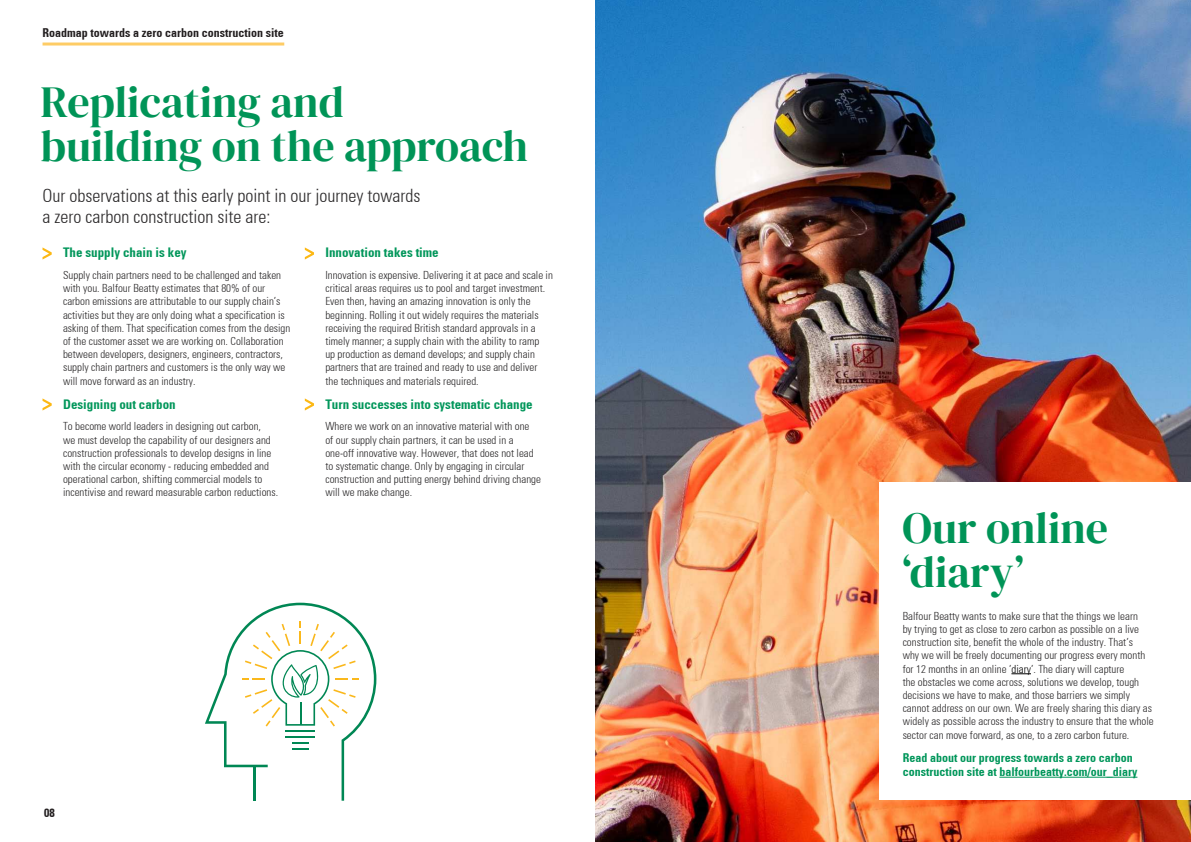
<style>
.page{position:relative;width:1191px;height:842px;background:#fff}
.page>*{position:absolute;margin:0;border:0;box-sizing:border-box;transform-origin:0 0}
.t1{font:44px/44px "DM Serif Display";color:#009457}
.t2{font:300 condensed 18px/21.6px "Univers";color:#2a2829}
.t3{font:700 condensed 13px "Univers";color:#00965a}
.t4{font:700 condensed 12px/14.4px "Univers";color:#00965a}
.t5{font:700 condensed 12px "Univers";color:#231f20}
.t6{font:300 condensed 11px/13.2px "Univers";color:#2a2829}
.s1{color:#000}
</style>
<div class="page">
<hr style="left:43px;top:43px;width:241px;height:3px;background:#fecc65">
<img style="left:595px;top:0;width:595px;height:842px">
<svg style="left:43px;top:247px;width:9px;height:13px"></svg>
<svg style="left:43px;top:398px;width:9px;height:12px"></svg>
<svg style="left:305px;top:398px;width:9px;height:12px"></svg>
<svg style="left:305px;top:247px;width:9px;height:13px"></svg>
<svg style="left:205px;top:603px;width:171px;height:198px"></svg>
<hr style="left:300px;top:702px;width:2px;height:23px;background:#008754">
<div style="left:879px;top:482px;width:312px;height:317px;background:#fff"></div>
<svg style="left:1011px;top:673px;width:20px;height:1px"></svg>
<hr style="left:999px;top:777px;width:138px;height:1px;background:#00965a">
<p class="t5" style="left:43px;top:28px;width:243px">Roadmap towards a zero carbon construction site</p>
<h1 class="t1" style="left:41px;top:85px;width:489px">Replicating and<br>building on the approach</h1>
<h2 class="t2" style="left:43px;top:186px;width:379px">Our observations at this early point in our journey towards a zero carbon construction site are:</h2>
<p class="t3" style="left:325px;top:248px;width:115px">Innovation takes time</p>
<p class="t6" style="left:325px;top:269px;width:229px">Innovation is expensive. Delivering it at pace and scale in critical areas requires us to pool and target investment.<br>Even then, having an amazing innovation is only the beginning. Rolling it out widely requires the materials receiving the required British standard approvals in a timely manner; a supply chain with the ability to ramp<br>up production as demand develops; and supply chain partners that are trained and ready to use and deliver<br>the techniques and materials required.</p>
<p class="t3" style="left:325px;top:399px;width:209px">Turn successes into systematic change</p>
<p class="t6" style="left:325px;top:421px;width:217px">Where we work on an innovative material with one<br>of our supply chain partners, it can be used in a one-off innovative way. However, that does not lead to systematic change. Only by engaging in circular construction and putting energy behind driving change will we make change.</p>
<p class="t3" style="left:63px;top:248px;width:125px">The supply chain is key</p>
<p class="t6" style="left:63px;top:269px;width:229px">Supply chain partners need to be challenged and taken with you. Balfour Beatty estimates that 80% of our carbon emissions are attributable to our supply chain’s activities but they are only doing what a specification is asking of them. That specification comes from the design of the customer asset we are working on. Collaboration between developers, designers, engineers, contractors, supply chain partners and customers is the only way we will move forward as an industry.</p>
<p class="t3" style="left:63px;top:399px;width:114px">Designing out carbon</p>
<p class="t6" style="left:63px;top:421px;width:216px">To become world leaders in designing out carbon,<br>we must develop the capability of our designers and construction professionals to develop designs in line with the circular economy - reducing embedded and operational carbon, shifting commercial models to incentivise and reward measurable carbon reductions.</p>
<p class="t5" style="left:44px;top:808px;width:12px">08</p>
<h1 class="t1" style="left:902px;top:510px;width:207px">Our online ‘diary’</h1>
<p class="t6" style="left:902px;top:610px;width:252px">Balfour Beatty wants to make sure that the things we learn<br>by trying to get as close to zero carbon as possible on a live construction site, benefit the whole of the industry. That’s<br>why we will be freely documenting our progress every month for 12 months in an online ’<span class="s1">diary</span>’. The diary will capture<br>the obstacles we come across, solutions we develop, tough decisions we have to make, and those barriers we simply cannot address on our own. We are freely sharing this diary as widely as possible across the industry to ensure that the whole sector can move forward, as one, to a zero carbon future.</p>
<p class="t4" style="left:902px;top:751px;width:236px">Read about our progress towards a zero carbon construction site at balfourbeatty.com/our_diary</p>
</div>
